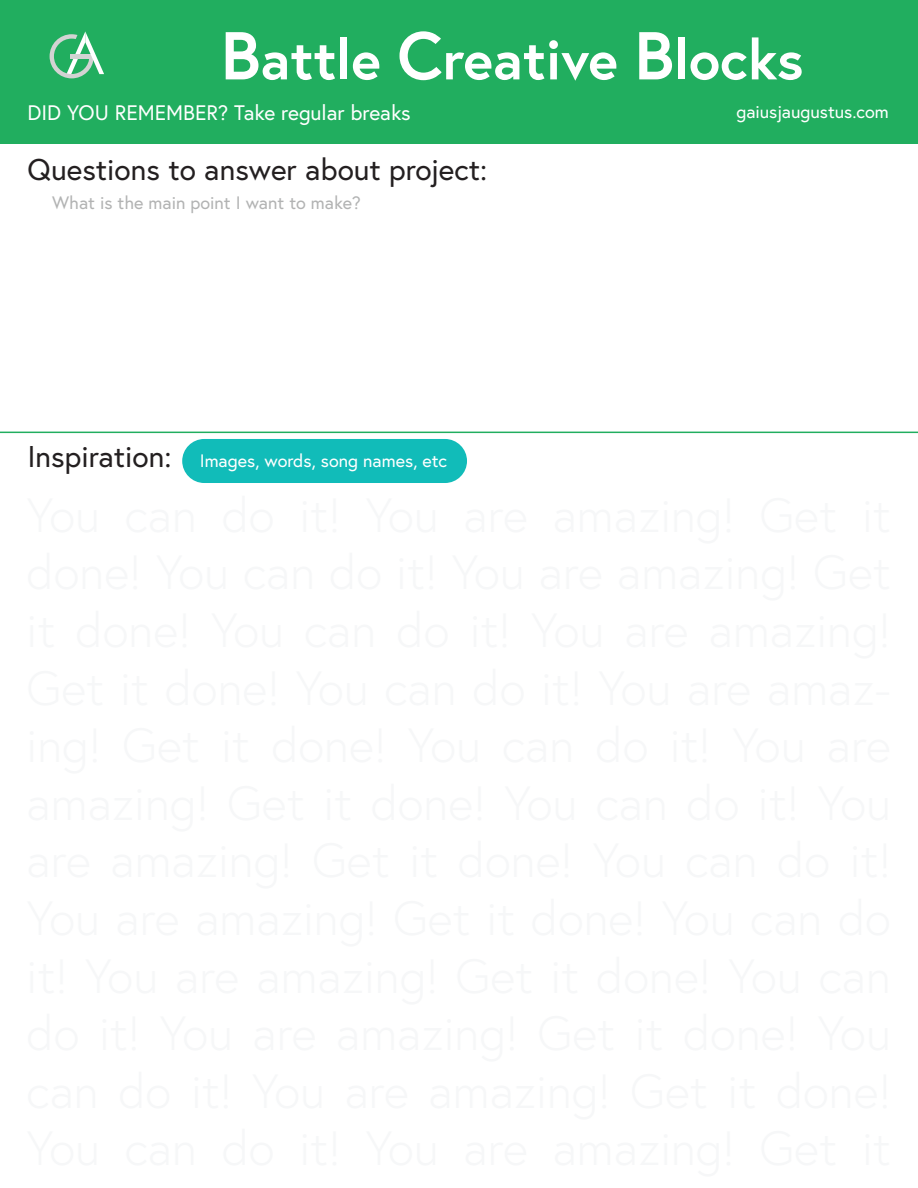
<style>
.page{position:relative;width:918px;height:1188px;background:#fff}
.page>*{position:absolute;margin:0;border:0;box-sizing:border-box;transform-origin:0 0}
.t1{font:700 55.5px "Europa";color:#fff}
.t2{font:30px "Europa";color:#231f20}
.t3{font:21px "Europa";color:#fff}
.t4{font:18px "Europa";color:#fff}
.t5{font:18px "Europa";color:#b2b3b3}
.s1{font-size:67.5px}
</style>
<div class="page">
<div style="left:182px;top:439px;width:285px;height:44px;background:#11bcb9;border-radius:22px"></div>
<div style="left:0;top:0;width:918px;height:144px;background:#21ae5f"></div>
<svg style="left:50px;top:31px;width:54px;height:47px"></svg>
<hr style="left:0;top:432px;width:918px;height:1px;background:#21ae5f">
<h1 class="t1" style="left:221px;top:28px;width:584px"><span class="s1">B</span>attle <span class="s1">C</span>reative <span class="s1">B</span>locks</h1>
<p class="t3" style="left:27px;top:104px;width:385px">DID YOU REMEMBER? Take regular breaks</p>
<p class="t4" style="left:736px;top:104px;width:154px">gaiusjaugustus.com</p>
<h2 class="t2" style="left:27px;top:157px;width:461px">Questions to answer about project:</h2>
<p class="t5" style="left:52px;top:195px;width:310px">What is the main point I want to make?</p>
<h2 class="t2" style="left:27px;top:444px;width:146px">Inspiration:</h2>
<p class="t4" style="left:200px;top:453px;width:249px">Images, words, song names, etc</p>
</div>
